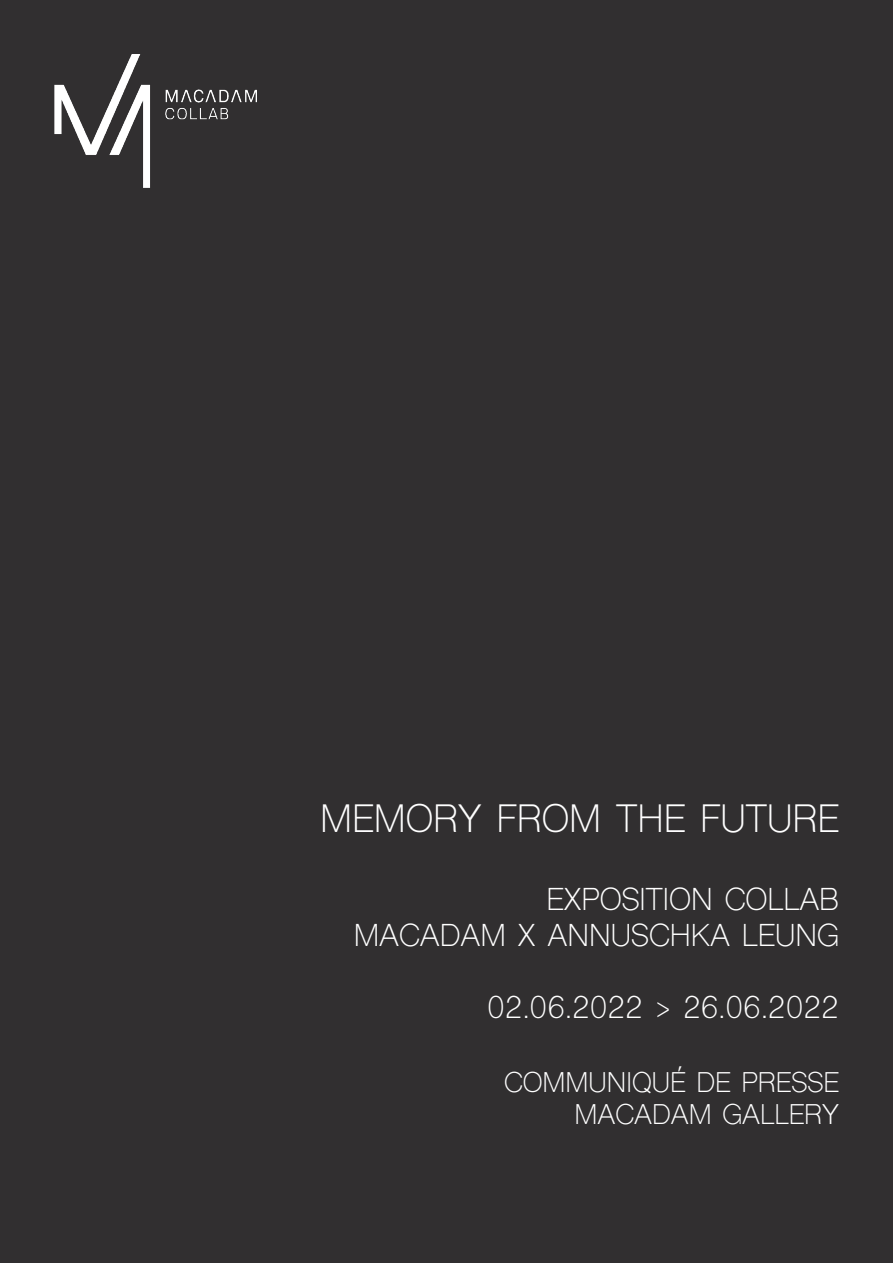
<style>
.page{position:relative;width:893px;height:1263px;background:#312f30}
.page>*{position:absolute;margin:0;border:0;box-sizing:border-box;transform-origin:0 0}
.t1{font:37.5px "Shree Dev 0714";color:#fff}
.t2{font:30px "Shree Dev 0714";color:#fff}
.t3{font:27px "Shree Dev 0714";color:#fff}
</style>
<div class="page">
<img style="left:54px;top:54px;width:202px;height:133px">
<p class="t1" style="left:320px;top:796px;width:520px">MEMORY FROM THE FUTURE</p>
<p class="t2" style="left:546px;top:881px;width:294px">EXPOSITION COLLAB</p>
<p class="t2" style="left:354px;top:917px;width:487px">MACADAM X ANNUSCHKA LEUNG</p>
<p class="t2" style="left:487px;top:989px;width:353px">02.06.2022 &gt; 26.06.2022</p>
<p class="t3" style="left:504px;top:1066px;width:336px">COMMUNIQUÉ DE PRESSE</p>
<p class="t3" style="left:575px;top:1098px;width:266px">MACADAM GALLERY</p>
</div>
